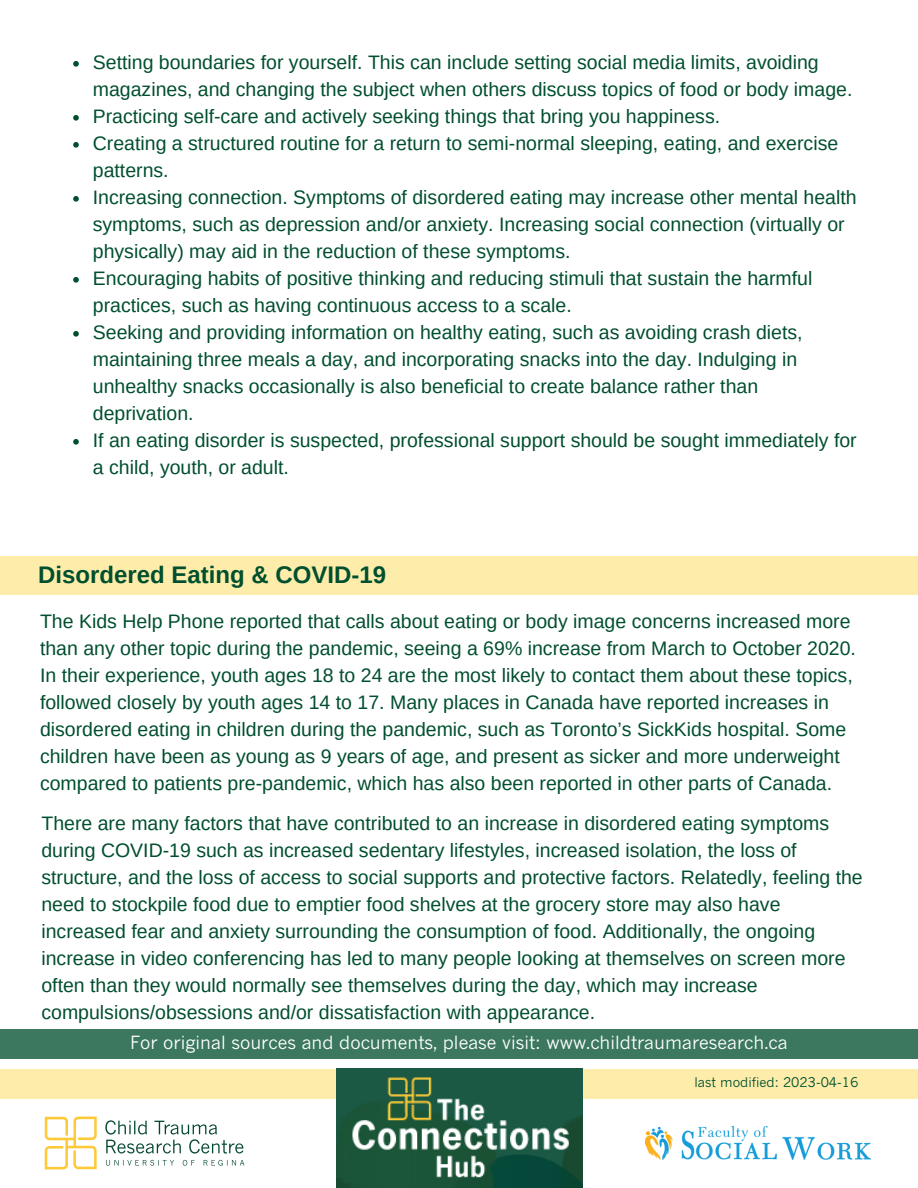
<style>
.page{position:relative;width:918px;height:1188px;background:#fff}
.page>*{position:absolute;margin:0;border:0;box-sizing:border-box;transform-origin:0 0}
.t1{font:700 24px "Arimo";color:#004f2e}
.t2{font:19.5px/27px "Arimo";color:#004f2e}
.t3{font:18px "News Gothic MT Std";color:#fff}
.t4{font:13.2px "News Gothic MT Std";color:#004f2e}
</style>
<div class="page">
<div style="left:0;top:556px;width:918px;height:38px;background:#feedaa"></div>
<div style="left:0;top:1030px;width:918px;height:29px;background:#3c785f"></div>
<svg style="left:73px;top:61px;width:6px;height:6px"></svg>
<svg style="left:73px;top:115px;width:6px;height:6px"></svg>
<svg style="left:73px;top:142px;width:6px;height:6px"></svg>
<svg style="left:73px;top:196px;width:6px;height:6px"></svg>
<svg style="left:73px;top:277px;width:6px;height:6px"></svg>
<svg style="left:73px;top:331px;width:6px;height:6px"></svg>
<svg style="left:73px;top:439px;width:6px;height:6px"></svg>
<div style="left:0;top:1069px;width:918px;height:29px;background:#feedaa"></div>
<img style="left:44px;top:1116px;width:201px;height:54px">
<img style="left:337px;top:1068px;width:246px;height:120px">
<img style="left:645px;top:1126px;width:225px;height:34px">
<p class="t2" style="left:93px;top:49px;width:761px">Setting boundaries for yourself. This can include setting social media limits, avoiding magazines, and changing the subject when others discuss topics of food or body image.</p>
<p class="t2" style="left:93px;top:103px;width:629px">Practicing self-care and actively seeking things that bring you happiness.</p>
<p class="t2" style="left:93px;top:130px;width:747px">Creating a structured routine for a return to semi-normal sleeping, eating, and exercise patterns.</p>
<p class="t2" style="left:93px;top:184px;width:765px">Increasing connection. Symptoms of disordered eating may increase other mental health symptoms, such as depression and/or anxiety. Increasing social connection (virtually or physically) may aid in the reduction of these symptoms.</p>
<p class="t2" style="left:93px;top:265px;width:721px">Encouraging habits of positive thinking and reducing stimuli that sustain the harmful practices, such as having continuous access to a scale.</p>
<p class="t2" style="left:93px;top:319px;width:711px">Seeking and providing information on healthy eating, such as avoiding crash diets, maintaining three meals a day, and incorporating snacks into the day. Indulging in unhealthy snacks occasionally is also beneficial to create balance rather than deprivation.</p>
<p class="t2" style="left:93px;top:427px;width:765px">If an eating disorder is suspected, professional support should be sought immediately for a child, youth, or adult.</p>
<p class="t1" style="left:38px;top:561px;width:349px">Disordered Eating &amp; COVID-19</p>
<p class="t2" style="left:40px;top:608px;width:817px">The Kids Help Phone reported that calls about eating or body image concerns increased more than any other topic during the pandemic, seeing a 69% increase from March to October 2020.<br>In their experience, youth ages 18 to 24 are the most likely to contact them about these topics, followed closely by youth ages 14 to 17. Many places in Canada have reported increases in disordered eating in children during the pandemic, such as Toronto’s SickKids hospital. Some children have been as young as 9 years of age, and present as sicker and more underweight compared to patients pre-pandemic, which has also been reported in other parts of Canada.</p>
<p class="t2" style="left:41px;top:809px;width:823px">There are many factors that have contributed to an increase in disordered eating symptoms during COVID-19 such as increased sedentary lifestyles, increased isolation, the loss of structure, and the loss of access to social supports and protective factors. Relatedly, feeling the need to stockpile food due to emptier food shelves at the grocery store may also have increased fear and anxiety surrounding the consumption of food. Additionally, the ongoing increase in video conferencing has led to many people looking at themselves on screen more often than they would normally see themselves during the day, which may increase compulsions/obsessions and/or dissatisfaction with appearance.</p>
<p class="t3" style="left:130px;top:1035px;width:659px">For original sources and documents, please visit: www.childtraumaresearch.ca</p>
<p class="t4" style="left:695px;top:1077px;width:165px">last modified: 2023-04-16</p>
</div>
